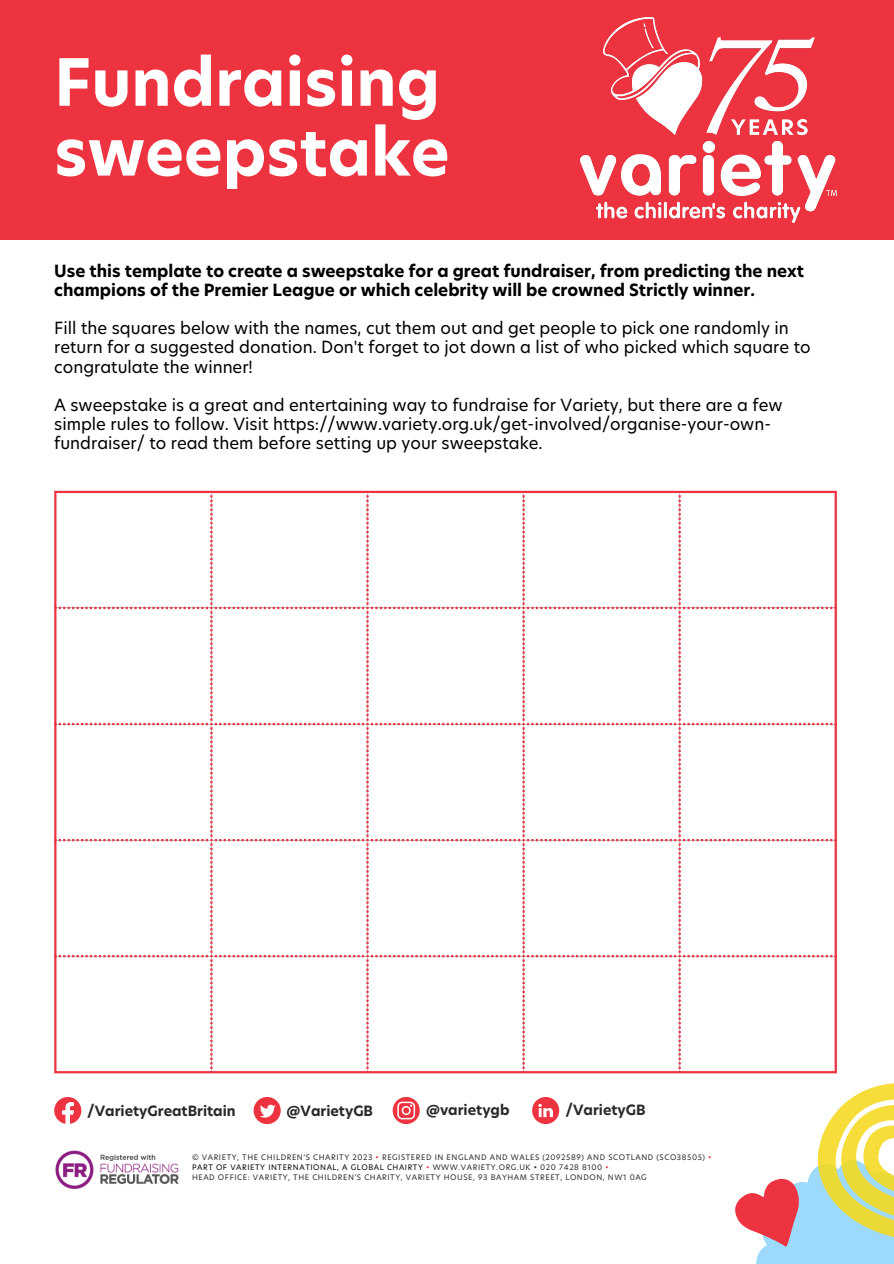
<style>
.page{position:relative;width:894px;height:1264px;background:#fff}
.page>*{position:absolute;margin:0;border:0;box-sizing:border-box;transform-origin:0 0}
.t1{font:700 63.75px/69.8px "New Hero";color:#fff}
.t2{font:16.5px/19.2px "New Hero";color:#000}
.t3{font:700 16.5px/19.2px "New Hero";color:#000}
.t4{font:700 13.95px "New Hero";color:#2b2928}
.t5{font:7.5px "New Hero";letter-spacing:.075em;color:#2b2928}
.t6{font:7.5px "New Hero";letter-spacing:.075em;color:#000}
.s1{color:#ee3340}
.s2{color:#2b2928}
</style>
<div class="page">
<div style="left:0;top:0;width:893px;height:239px;background:#ee3340"></div>
<hr style="left:54px;top:493px;width:2px;height:578px;background:#ee3340">
<hr style="left:834px;top:493px;width:2px;height:578px;background:#ee3340">
<hr style="left:54px;top:491px;width:782px;height:2px;background:#ee3340">
<hr style="left:54px;top:1071px;width:782px;height:2px;background:#ee3340">
<svg style="left:210px;top:495px;width:470px;height:225px"></svg>
<svg style="left:210px;top:959px;width:470px;height:109px"></svg>
<svg style="left:54px;top:607px;width:158px;height:350px"></svg>
<svg style="left:215px;top:607px;width:620px;height:350px"></svg>
<svg style="left:54px;top:1097px;width:27px;height:27px"></svg>
<svg style="left:253px;top:1097px;width:27px;height:27px"></svg>
<svg style="left:392px;top:1097px;width:27px;height:27px"></svg>
<svg style="left:532px;top:1097px;width:27px;height:27px"></svg>
<img style="left:55px;top:1150px;width:124px;height:39px">
<svg style="left:728px;top:1062px;width:165px;height:201px"></svg>
<img style="left:580px;top:17px;width:256px;height:205px">
<p class="t1" style="left:54px;top:48px;width:397px">Fundraising sweepstake</p>
<p class="t3" style="left:54px;top:261px;width:751px">Use this template to create a sweepstake for a great fundraiser, from predicting the next champions of the Premier League or which celebrity will be crowned Strictly winner.</p>
<p class="t2" style="left:54px;top:319px;width:757px">Fill the squares below with the names, cut them out and get people to pick one randomly in return for a suggested donation. Don't forget to jot down a list of who picked which square to congratulate the winner!</p>
<p class="t2" style="left:54px;top:395px;width:729px">A sweepstake is a great and entertaining way to fundraise for Variety, but there are a few simple rules to follow. Visit https://www.variety.org.uk/get-involved/organise-your-own&shy;fundraiser/ to read them before setting up your sweepstake.</p>
<p class="t4" style="left:87px;top:1101px;width:150px">/VarietyGreatBritain</p>
<p class="t4" style="left:286px;top:1101px;width:88px">@VarietyGB</p>
<p class="t4" style="left:426px;top:1099px;width:85px">@varietygb</p>
<p class="t4" style="left:565px;top:1099px;width:82px">/VarietyGB</p>
<p class="t5" style="left:192px;top:1152px;width:521px">© VARIETY, THE CHILDREN’S CHARITY 2023 <span class="s1">•</span> REGISTERED IN ENGLAND AND WALES (2092589) AND SCOTLAND (SCO38505) <span class="s1">•</span></p>
<p class="t6" style="left:192px;top:1162px;width:418px">PART OF VARIETY INTERNATIONAL, A GLOBAL CHAIRTY <span class="s1">•</span> <span class="s2">WWW.VARIETY.ORG.UK • 020 7428 8100</span> <span class="s1">•</span></p>
<p class="t5" style="left:192px;top:1172px;width:456px">HEAD OFFICE: VARIETY, THE CHILDREN’S CHARITY, VARIETY HOUSE, 93 BAYHAM STREET, LONDON, NW1 0AG</p>
</div>
